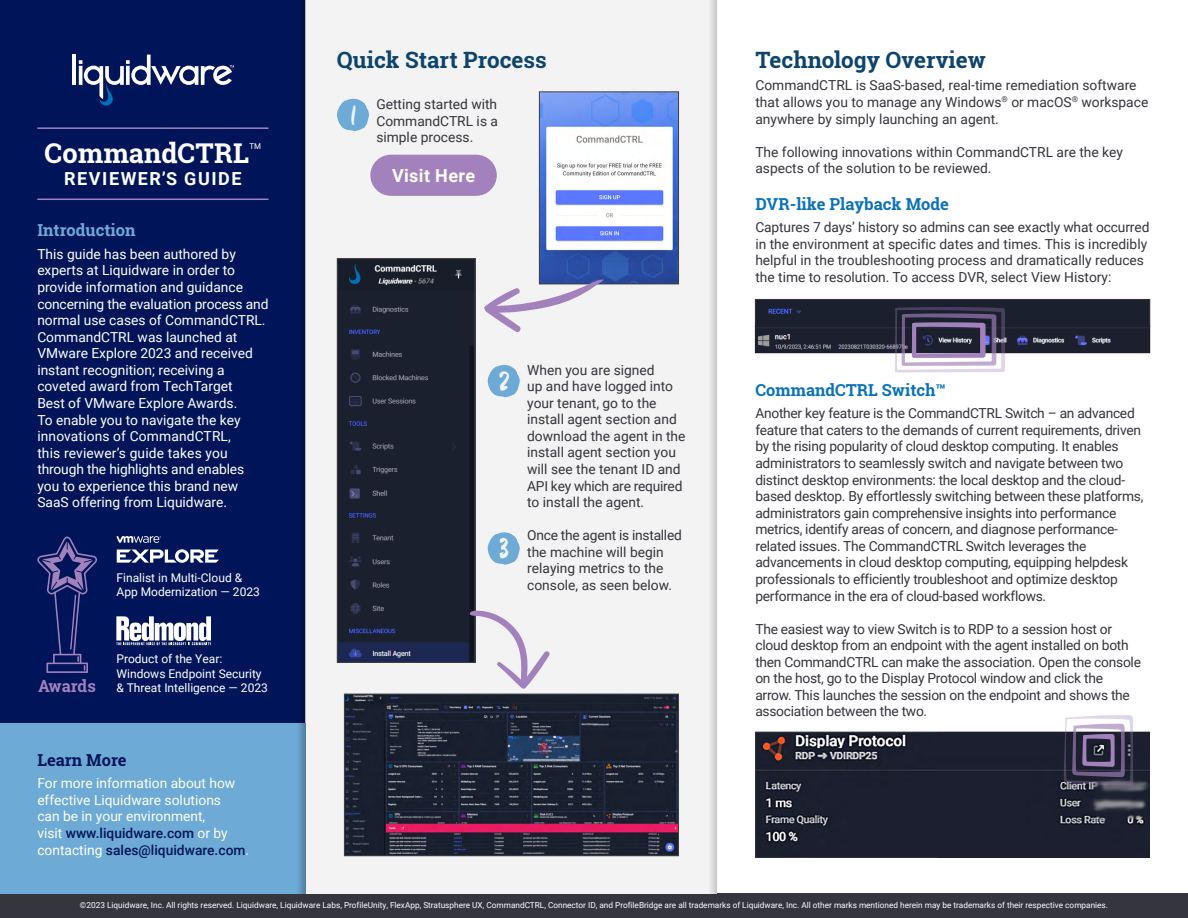
<style>
.page{position:relative;width:1188px;height:918px;background:#fff}
.page>*{position:absolute;margin:0;border:0;box-sizing:border-box;transform-origin:0 0}
.t1{font:28.2px "Devonshire";color:#f3f3f3}
.t2{font:700 27.3px "Roboto Slab";letter-spacing:.01em;color:#fff}
.t3{font:700 22.5px "Roboto Slab";color:#0d446d}
.t4{font:700 18px "Roboto";letter-spacing:.085em;color:#fff}
.t5{font:700 18px "Roboto";letter-spacing:.02em;color:#fff}
.t6{font:700 16.5px "Roboto Slab";color:#0b72ba}
.t7{font:700 16.5px "Roboto Slab";color:#6daad6}
.t8{font:700 16.5px "Roboto Slab";color:#001559}
.t9{font:700 16.5px "Roboto Slab";color:#a381bd}
.t10{font:13.8px/16.5px "Roboto";letter-spacing:-.02em;color:#34353d}
.t11{font:13.8px/16.5px "Roboto";color:#34353d}
.t12{font:13.8px/16.5px "Roboto";color:#fff}
.t13{font:12px/14.4px "Roboto";color:#fff}
.t14{font:8.25px "Roboto";color:#fff}
.t15{font:7.95px "Roboto";color:#fff}
.s1{font-weight:500;color:#001559}
</style>
<div class="page">
<div style="left:0;top:0;width:306px;height:892px;background:#001559"></div>
<div style="left:0;top:894px;width:1188px;height:24px;background:#34353d"></div>
<hr style="left:73px;top:54px;width:3px;height:31px;background:#fff">
<svg style="left:79px;top:55px;width:155px;height:51px"></svg>
<div style="left:306px;top:0;width:411px;height:894px;background:#f3f3f3"></div>
<svg style="left:710px;top:0;width:7px;height:894px;background:#d8d8d8"></svg>
<hr style="left:37px;top:127px;width:231px;height:2px;background:#a381bd">
<hr style="left:37px;top:199px;width:231px;height:1px;background:#a381bd">
<img style="left:339px;top:260px;width:135px;height:401px">
<div style="left:337px;top:258px;width:139px;height:405px;border:1px solid #404040"></div>
<div style="left:757px;top:301px;width:391px;height:24px;background:#1a202e"></div>
<div style="left:755px;top:299px;width:395px;height:54px;border:1px solid #34353d"></div>
<svg style="left:469px;top:610px;width:81px;height:79px"></svg>
<div style="left:0;top:724px;width:306px;height:170px;background:#6daad6"></div>
<img style="left:757px;top:734px;width:153px;height:122px">
<div style="left:755px;top:732px;width:395px;height:126px;border:1px solid #34353d"></div>
<img style="left:987px;top:732px;width:162px;height:125px">
<svg style="left:296px;top:0;width:10px;height:894px"></svg>
<img style="left:755px;top:325px;width:395px;height:27px">
<img style="left:346px;top:696px;width:331px;height:158px">
<div style="left:344px;top:694px;width:335px;height:162px;border:1px solid #404040"></div>
<div style="left:370px;top:155px;width:127px;height:41px;background:#a381bd;border-radius:21px"></div>
<svg style="left:910px;top:372px;width:77px;height:522px"></svg>
<svg style="left:895px;top:307px;width:110px;height:65px;background:#6f6880"></svg>
<svg style="left:1064px;top:715px;width:69px;height:71px;background:#6a657b"></svg>
<svg style="left:37px;top:536px;width:60px;height:137px"></svg>
<svg style="left:117px;top:549px;width:102px;height:14px"></svg>
<svg style="left:117px;top:536px;width:44px;height:7px"></svg>
<svg style="left:117px;top:616px;width:94px;height:29px"></svg>
<svg style="left:337px;top:98px;width:32px;height:33px"></svg>
<svg style="left:488px;top:532px;width:32px;height:33px"></svg>
<svg style="left:488px;top:365px;width:32px;height:32px"></svg>
<svg style="left:483px;top:91px;width:196px;height:242px"></svg>
<h2 class="t2" style="left:45px;top:134px;width:206px">CommandCTRL</h2>
<p class="t15" style="left:249px;top:141px;width:13px">TM</p>
<h3 class="t4" style="left:64px;top:166px;width:179px">REVIEWER’S GUIDE</h3>
<p class="t7" style="left:37px;top:219px;width:100px">Introduction</p>
<p class="t12" style="left:37px;top:245px;width:233px">This guide has been authored by experts at Liquidware in order to provide information and guidance concerning the evaluation process and normal use cases of CommandCTRL.<br>CommandCTRL was launched at<br>VMware Explore 2023 and received instant recognition; receiving a coveted award from TechTarget<br>Best of VMware Explore Awards.<br>To enable you to navigate the key innovations of CommandCTRL,<br>this reviewer’s guide takes you through the highlights and enables you to experience this brand new<br>SaaS offering from Liquidware.</p>
<p class="t13" style="left:117px;top:570px;width:145px">Finalist in Multi-Cloud &amp;<br>App Modernization — 2023</p>
<p class="t9" style="left:38px;top:675px;width:59px">Awards</p>
<p class="t13" style="left:117px;top:651px;width:153px">Product of the Year:<br>Windows Endpoint Security &amp; Threat Intelligence — 2023</p>
<p class="t8" style="left:37px;top:748px;width:91px">Learn More</p>
<p class="t12" style="left:37px;top:775px;width:213px">For more information about how effective Liquidware solutions<br>can be in your environment,<br>visit <span class="s1">www.liquidware.com</span> or by contacting <span class="s1">sales@liquidware.com</span>.</p>
<h3 class="t3" style="left:337px;top:44px;width:211px">Quick Start Process</h3>
<h1 class="t1" style="left:350px;top:97px;width:7px">1</h1>
<p class="t10" style="left:376px;top:95px;width:123px;text-align:justify">Getting started with CommandCTRL is a simple process.</p>
<h3 class="t5" style="left:392px;top:163px;width:85px">Visit Here</h3>
<h1 class="t1" style="left:498px;top:363px;width:12px">2</h1>
<h1 class="t1" style="left:499px;top:531px;width:12px">3</h1>
<p class="t11" style="left:527px;top:361px;width:160px">When you are signed<br>up and have logged into your tenant, go to the install agent section and download the agent in the install agent section you will see the tenant ID and<br>API key which are required to install the agent.</p>
<p class="t11" style="left:527px;top:527px;width:156px">Once the agent is installed the machine will begin relaying metrics to the console, as seen below.</p>
<h3 class="t3" style="left:755px;top:44px;width:232px">Technology Overview</h3>
<p class="t11" style="left:755px;top:77px;width:394px">CommandCTRL is SaaS-based, real-time remediation software that allows you to manage any Windows<sup>®</sup> or macOS<sup>®</sup> workspace anywhere by simply launching an agent.</p>
<p class="t11" style="left:755px;top:143px;width:369px">The following innovations within CommandCTRL are the key aspects of the solution to be reviewed.</p>
<p class="t6" style="left:755px;top:192px;width:195px">DVR-like Playback Mode</p>
<p class="t11" style="left:755px;top:218px;width:396px">Captures 7 days’ history so admins can see exactly what occurred in the environment at specific dates and times. This is incredibly helpful in the troubleshooting process and dramatically reduces the time to resolution. To access DVR, select View History:</p>
<p class="t6" style="left:755px;top:379px;width:192px">CommandCTRL Switch™</p>
<p class="t10" style="left:755px;top:405px;width:390px">Another key feature is the CommandCTRL Switch – an advanced feature that caters to the demands of current requirements, driven by the rising popularity of cloud desktop computing. It enables administrators to seamlessly switch and navigate between two distinct desktop environments: the local desktop and the cloud&shy;based desktop. By effortlessly switching between these platforms, administrators gain comprehensive insights into performance metrics, identify areas of concern, and diagnose performance&shy;related issues. The CommandCTRL Switch leverages the advancements in cloud desktop computing, equipping helpdesk professionals to efficiently troubleshoot and optimize desktop performance in the era of cloud-based workflows.</p>
<p class="t10" style="left:755px;top:620px;width:387px">The easiest way to view Switch is to RDP to a session host or cloud desktop from an endpoint with the agent installed on both then CommandCTRL can make the association. Open the console on the host, go to the Display Protocol window and click the arrow. This launches the session on the endpoint and shows the association between the two.</p>
<p class="t14" style="left:80px;top:899px;width:1030px">©2023 Liquidware, Inc. All rights reserved. Liquidware, Liquidware Labs, ProfileUnity, FlexApp, Stratusphere UX, CommandCTRL, Connector ID, and ProfileBridge are all trademarks of Liquidware, Inc. All other marks mentioned herein may be trademarks of their respective companies.</p>
</div>
